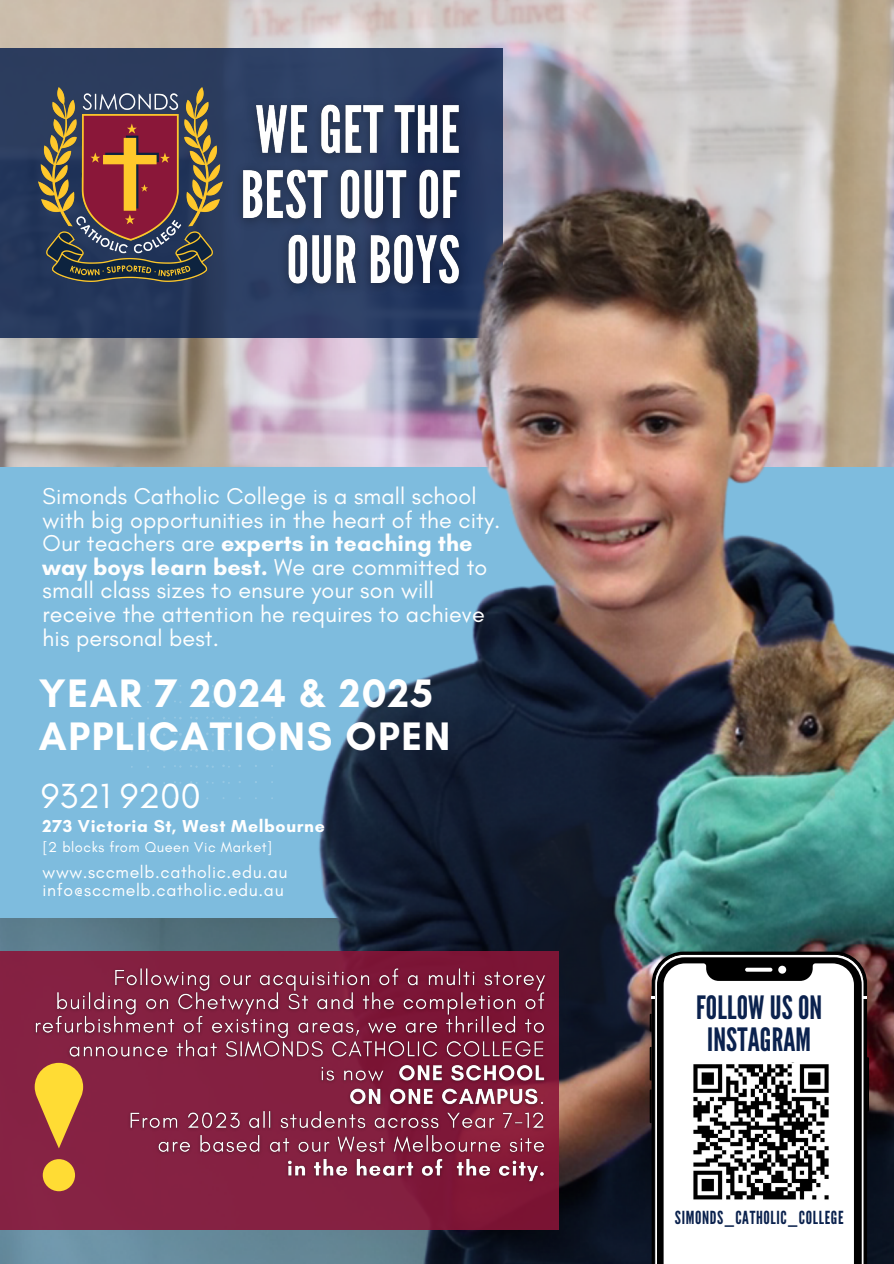
<style>
.page{position:relative;width:894px;height:1264px;background:#fff}
.page>*{position:absolute;margin:0;border:0;box-sizing:border-box;transform-origin:0 0}
.t1{font:700 40.5px/42.8px "Glacial Indifference";letter-spacing:.035em;color:#fff}
.t2{font:35.4px "Glacial Indifference";letter-spacing:.005em;color:#fff}
.t3{font:32.1px/31.5px "League Gothic";letter-spacing:.005em;color:#0b224e;text-align:center}
.t4{font:23.4px/23.7px "Glacial Indifference";letter-spacing:.005em;color:#fefefe}
.t5{font:18px "League Gothic";letter-spacing:.035em;color:#0b224e}
.t6{font:17.55px/17.7px "Glacial Indifference";letter-spacing:.035em;color:#fff}
.t7{font:700 17.55px "Glacial Indifference";letter-spacing:.035em;color:#fff}
.t8{font:14.55px "Glacial Indifference";letter-spacing:.035em;color:#fff}
.s1{font-weight:700}
</style>
<div class="page">
<img style="left:0;top:0;width:893px;height:1263px">
<div style="left:0;top:467px;width:893px;height:450px;background:#7ebcde"></div>
<div style="left:0;top:48px;width:503px;height:289px;background:#2b3c5e"></div>
<img style="left:39px;top:87px;width:183px;height:194px">
<svg style="left:131px;top:685px;width:99px;height:114px"></svg>
<img style="left:232px;top:130px;width:661px;height:1133px">
<div style="left:0;top:951px;width:558px;height:278px;background:linear-gradient(to right,#882647,#7e1736)"></div>
<svg style="left:35px;top:1187px;width:48px;height:4px"></svg>
<svg style="left:651px;top:951px;width:215px;height:312px;background:#232323"></svg>
<svg style="left:654px;top:954px;width:209px;height:309px"></svg>
<svg style="left:656px;top:957px;width:205px;height:306px;background:#232223"></svg>
<svg style="left:649px;top:1013px;width:2px;height:18px"></svg>
<svg style="left:866px;top:1057px;width:2px;height:54px"></svg>
<svg style="left:649px;top:1046px;width:2px;height:34px"></svg>
<svg style="left:649px;top:1089px;width:2px;height:34px"></svg>
<svg style="left:663px;top:963px;width:190px;height:300px"></svg>
<img style="left:688px;top:1062px;width:141px;height:143px">
<img style="left:29px;top:958px;width:523px;height:229px">
<img style="left:229px;top:78px;width:248px;height:242px">
<p class="t4" style="left:43px;top:484px;width:459px">Simonds Catholic College is a small school with big opportunities in the heart of the city.<br>Our teachers are <span class="s1">experts in teaching the way boys learn best.</span> We are committed to small class sizes to ensure your son will receive the attention he requires to achieve his personal best.</p>
<h1 class="t1" style="left:39px;top:671px;width:412px">YEAR 7 2024 &amp; 2025<br>APPLICATIONS OPEN</h1>
<h2 class="t2" style="left:41px;top:774px;width:161px">9321 9200</h2>
<p class="t7" style="left:43px;top:815px;width:283px">273 Victoria St, West Melbourne</p>
<p class="t8" style="left:43px;top:838px;width:231px">[2 blocks from Queen Vic Market]</p>
<p class="t6" style="left:43px;top:862px;width:246px">www.sccmelb.catholic.edu.au info@sccmelb.catholic.edu.au</p>
<h3 class="t3" style="left:696px;top:992px;width:128px">FOLLOW US ON<br>INSTAGRAM</h3>
<p class="t5" style="left:674px;top:1207px;width:170px">SIMONDS_CATHOLIC_COLLEGE</p>
</div>
